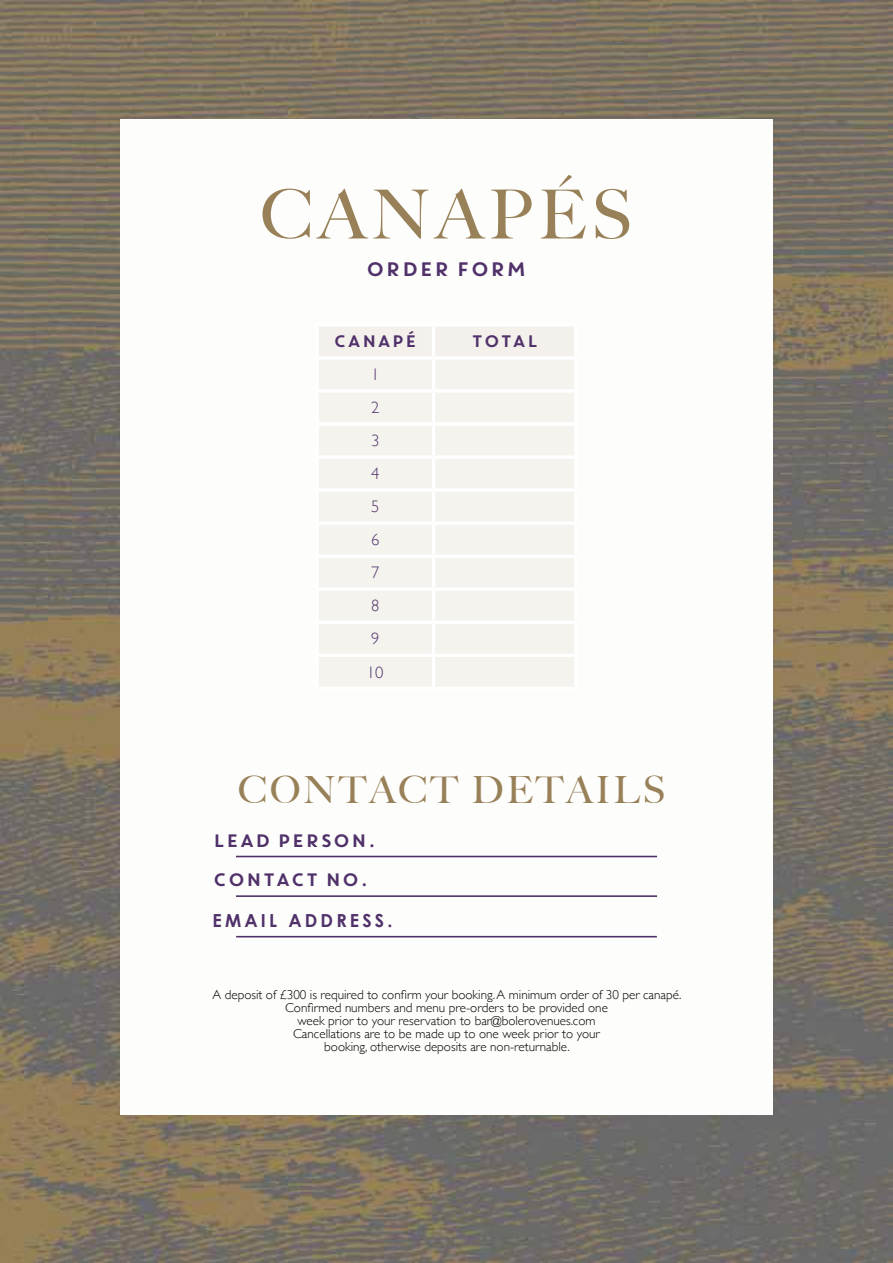
<style>
.page{position:relative;width:893px;height:1263px;background:#fff}
.page>*{position:absolute;margin:0;border:0;box-sizing:border-box;transform-origin:0 0}
.t1{font:500 67.8px "Big Caslon";letter-spacing:.075em;color:#988158}
.t2{font:500 37.5px "Big Caslon";letter-spacing:.075em;color:#988158}
.t3{font:19.5px "Core Circus";letter-spacing:-.025em;color:#50316a}
.t4{font:18px "Core Circus";letter-spacing:-.025em;color:#50316a}
.t5{font:700 18px "Century Gothic";letter-spacing:.175em;color:#50316a}
.t6{font:16.65px "Core Circus";letter-spacing:-.025em;color:#50316a}
.t7{font:300 16.65px/33px "Gill Sans";color:#50316a}
.t8{font:300 13.05px/13px "Gill Sans";color:#000;text-align:center}
</style>
<div class="page">
<img style="left:0;top:0;width:892px;height:1263px">
<div style="left:120px;top:120px;width:652px;height:995px;background:#fdfdfc"></div>
<div style="left:319px;top:327px;width:255px;height:29px;background:#f4f1ec"></div>
<div style="left:319px;top:360px;width:255px;height:326px;background:#f5f3ee"></div>
<hr style="left:432px;top:327px;width:3px;height:29px;background:#fff">
<hr style="left:432px;top:360px;width:3px;height:29px;background:#fff">
<hr style="left:315px;top:389px;width:118px;height:4px;background:#fff">
<hr style="left:433px;top:389px;width:144px;height:4px;background:#fff">
<hr style="left:432px;top:393px;width:3px;height:29px;background:#fff">
<hr style="left:315px;top:422px;width:118px;height:4px;background:#fff">
<hr style="left:433px;top:422px;width:144px;height:4px;background:#fff">
<hr style="left:432px;top:426px;width:3px;height:29px;background:#fff">
<hr style="left:315px;top:455px;width:118px;height:4px;background:#fff">
<hr style="left:433px;top:455px;width:144px;height:4px;background:#fff">
<hr style="left:432px;top:459px;width:3px;height:29px;background:#fff">
<hr style="left:315px;top:488px;width:118px;height:4px;background:#fff">
<hr style="left:433px;top:488px;width:144px;height:4px;background:#fff">
<hr style="left:432px;top:492px;width:3px;height:29px;background:#fff">
<hr style="left:315px;top:521px;width:118px;height:4px;background:#fff">
<hr style="left:433px;top:521px;width:144px;height:4px;background:#fff">
<hr style="left:432px;top:525px;width:3px;height:29px;background:#fff">
<hr style="left:315px;top:554px;width:118px;height:4px;background:#fff">
<hr style="left:433px;top:554px;width:144px;height:4px;background:#fff">
<hr style="left:432px;top:558px;width:3px;height:29px;background:#fff">
<hr style="left:315px;top:587px;width:118px;height:4px;background:#fff">
<hr style="left:433px;top:587px;width:144px;height:4px;background:#fff">
<hr style="left:432px;top:591px;width:3px;height:30px;background:#fff">
<hr style="left:315px;top:621px;width:118px;height:3px;background:#fff">
<hr style="left:433px;top:621px;width:144px;height:3px;background:#fff">
<hr style="left:432px;top:624px;width:3px;height:30px;background:#fff">
<hr style="left:315px;top:654px;width:118px;height:3px;background:#fff">
<hr style="left:433px;top:654px;width:144px;height:3px;background:#fff">
<hr style="left:432px;top:657px;width:3px;height:30px;background:#fff">
<hr style="left:236px;top:856px;width:421px;height:1px;background:#50316a">
<hr style="left:236px;top:895px;width:421px;height:2px;background:#50316a">
<hr style="left:236px;top:936px;width:421px;height:1px;background:#50316a">
<h1 class="t1" style="left:261px;top:159px;width:373px">CANAPÉS</h1>
<h3 class="t3" style="left:365px;top:256px;width:163px">ORDER FORM</h3>
<p class="t6" style="left:333px;top:330px;width:86px">CANAPÉ</p>
<p class="t6" style="left:471px;top:330px;width:69px">TOTAL</p>
<p class="t7" style="left:367px;top:357px;width:18px">1<br>2<br>3<br>4<br>5<br>6<br>7<br>8<br>9<br>10</p>
<h2 class="t2" style="left:238px;top:758px;width:429px">CONTACT DETAILS</h2>
<h3 class="t4" style="left:213px;top:828px;width:166px">LEAD PERSON.</h3>
<h3 class="t4" style="left:213px;top:868px;width:158px">CONTACT NO.</h3>
<h3 class="t5" style="left:213px;top:909px;width:181px">EMAIL ADDRESS.</h3>
<p class="t8" style="left:213px;top:987px;width:470px">A deposit of £300 is required to confirm your booking. A minimum order of 30 per canapé.<br>Confirmed numbers and menu pre-orders to be provided one<br>week prior to your reservation to bar@bolerovenues.com<br>Cancellations are to be made up to one week prior to your<br>booking, otherwise deposits are non-returnable.</p>
</div>
